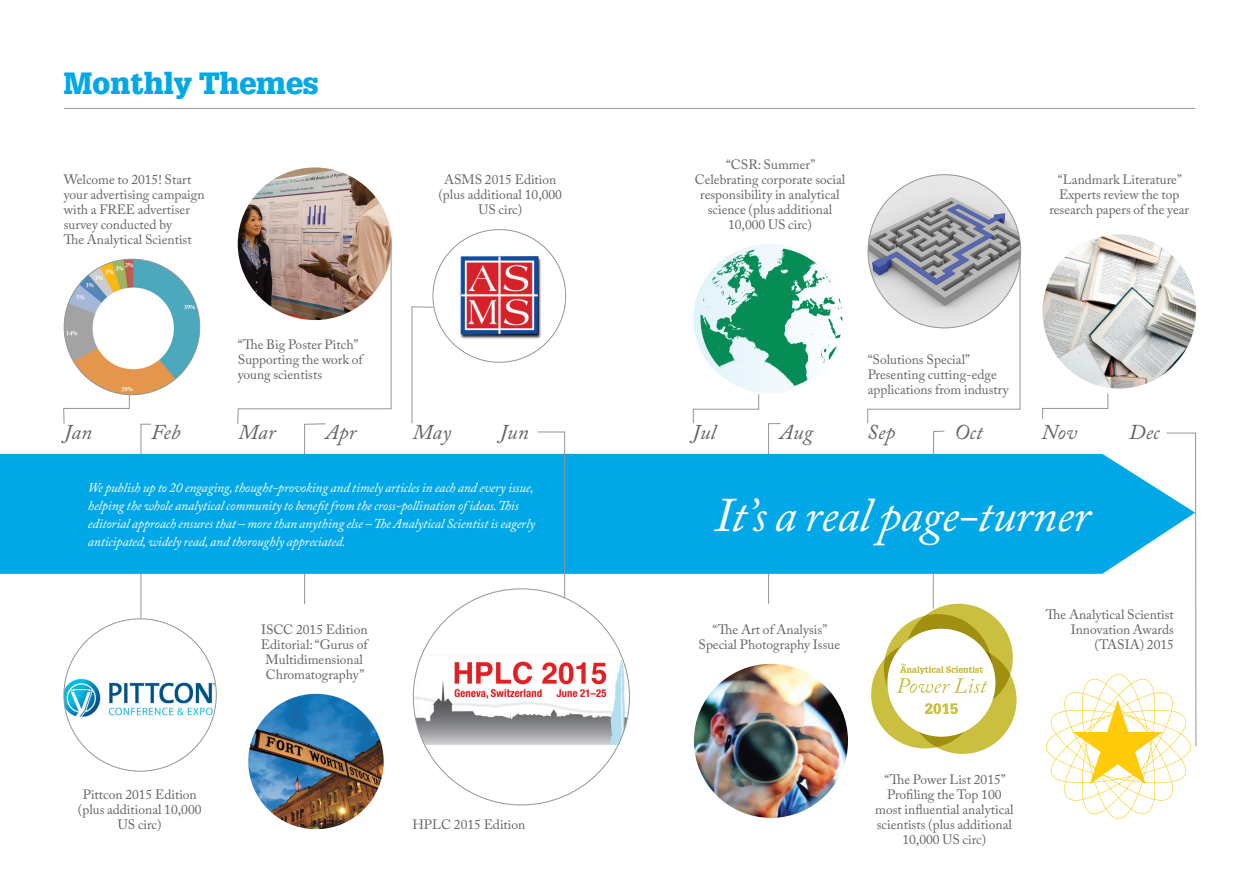
<style>
.page{position:relative;width:1259px;height:893px;background:#fff}
.page>*{position:absolute;margin:0;border:0;box-sizing:border-box;transform-origin:0 0}
.t1{font:italic 48px "Adobe Caslon Pro";letter-spacing:-.01em;color:#fff}
.t2{font:900 30px "Glypha LT Std";color:#00a8e7}
.t3{font:italic 21px "Adobe Caslon Pro";letter-spacing:.01em;color:#636366}
.t4{font:13.5px/15px "Adobe Caslon Pro";color:#636366;text-align:center}
.t5{font:italic 13.5px/18px "Adobe Caslon Pro";letter-spacing:-.01em;color:#fff}
</style>
<div class="page">
<svg style="left:932px;top:430px;width:13px;height:179px"></svg>
<svg style="left:768px;top:423px;width:13px;height:181px"></svg>
<svg style="left:140px;top:423px;width:12px;height:195px"></svg>
<div style="left:884px;top:614px;width:108px;height:108px;background:#cbbf40;border-radius:50%"></div>
<svg style="left:905px;top:604px;width:108px;height:108px;background:#bcae31"></svg>
<div style="left:871px;top:640px;width:108px;height:108px;background:#cbbf40;border-radius:50%"></div>
<svg style="left:908px;top:646px;width:108px;height:108px;background:#c1b437"></svg>
<div style="left:887px;top:629px;width:108px;height:108px;background:#fff;border-radius:50%"></div>
<img style="left:900px;top:664px;width:82px;height:11px">
<svg style="left:896px;top:678px;width:91px;height:15px"></svg>
<img style="left:1046px;top:692px;width:127px;height:126px">
<img style="left:694px;top:664px;width:154px;height:154px;border-radius:77px">
<hr style="left:64px;top:108px;width:1131px;height:1px;background:#939598">
<div style="left:0;top:454px;width:1072px;height:120px;background:#00a8e7"></div>
<img style="left:64px;top:259px;width:136px;height:136px;border-radius:68px">
<img style="left:238px;top:167px;width:154px;height:76px">
<img style="left:460px;top:256px;width:81px;height:83px">
<img style="left:693px;top:244px;width:150px;height:149px">
<svg style="left:63px;top:393px;width:67px;height:31px"></svg>
<svg style="left:237px;top:243px;width:155px;height:362px"></svg>
<svg style="left:411px;top:306px;width:23px;height:118px"></svg>
<img style="left:868px;top:175px;width:152px;height:153px;border-radius:75px">
<img style="left:1042px;top:234px;width:154px;height:154px;border-radius:77px">
<img style="left:64px;top:673px;width:151px;height:44px">
<img style="left:248px;top:694px;width:136px;height:135px;border-radius:68px">
<img style="left:413px;top:649px;width:216px;height:96px">
<svg style="left:537px;top:431px;width:28px;height:167px"></svg>
<svg style="left:1072px;top:432px;width:124px;height:352px"></svg>
<svg style="left:692px;top:394px;width:67px;height:30px"></svg>
<svg style="left:867px;top:251px;width:153px;height:173px"></svg>
<svg style="left:1042px;top:393px;width:66px;height:26px"></svg>
<svg style="left:925px;top:703px;width:33px;height:11px"></svg>
<h2 class="t2" style="left:64px;top:65px;width:256px">Monthly Themes</h2>
<p class="t4" style="left:64px;top:172px;width:142px;text-align:left">Welcome to 2015! Start your advertising campaign with a FREE advertiser survey conducted by<br>The Analytical Scientist</p>
<p class="t4" style="left:238px;top:337px;width:127px;text-align:left">“The Big Poster Pitch”<br>Supporting the work of young scientists</p>
<p class="t4" style="left:438px;top:172px;width:125px">ASMS 2015 Edition (plus additional 10,000<br>US circ)</p>
<p class="t4" style="left:694px;top:157px;width:152px">“CSR: Summer”<br>Celebrating corporate social responsibility in analytical science (plus additional<br>10,000 US circ)</p>
<p class="t4" style="left:1049px;top:172px;width:141px">“Landmark Literature”<br>Experts review the top research papers of the year</p>
<p class="t4" style="left:867px;top:352px;width:143px;text-align:left">“Solutions Special”<br>Presenting cutting-edge applications from industry</p>
<h3 class="t3" style="left:64px;top:419px;width:30px">Jan</h3>
<h3 class="t3" style="left:151px;top:419px;width:31px">Feb</h3>
<h3 class="t3" style="left:238px;top:419px;width:39px">Mar</h3>
<h3 class="t3" style="left:325px;top:419px;width:32px">Apr</h3>
<h3 class="t3" style="left:413px;top:419px;width:40px">May</h3>
<h3 class="t3" style="left:500px;top:419px;width:30px">Jun</h3>
<h3 class="t3" style="left:692px;top:419px;width:25px">Jul</h3>
<h3 class="t3" style="left:780px;top:419px;width:34px">Aug</h3>
<h3 class="t3" style="left:867px;top:419px;width:30px">Sep</h3>
<h3 class="t3" style="left:954px;top:419px;width:30px">Oct</h3>
<h3 class="t3" style="left:1042px;top:419px;width:37px">Nov</h3>
<h3 class="t3" style="left:1129px;top:419px;width:32px">Dec</h3>
<p class="t5" style="left:88px;top:478px;width:448px">We publish up to 20 engaging, thought-provoking and timely articles in each and every issue, helping the whole analytical community to benefit from the cross-pollination of ideas. This editorial approach ensures that – more than anything else – The Analytical Scientist is eagerly anticipated, widely read, and thoroughly appreciated.</p>
<p class="t4" style="left:78px;top:787px;width:125px">Pittcon 2015 Edition (plus additional 10,000<br>US circ)</p>
<p class="t4" style="left:261px;top:622px;width:108px">ISCC 2015 Edition<br>Editorial: “Gurus of<br>Multidimensional<br>Chromatography”</p>
<p class="t4" style="left:412px;top:817px;width:115px">HPLC 2015 Edition</p>
<h1 class="t1" style="left:714px;top:486px;width:377px">It’s a real page-turner</h1>
<p class="t4" style="left:698px;top:622px;width:143px">“The Art of Analysis”<br>Special Photography Issue</p>
<p class="t4" style="left:1046px;top:607px;width:129px;text-align:right">The Analytical Scientist<br>Innovation Awards (TASIA) 2015</p>
<p class="t4" style="left:875px;top:772px;width:140px">“The Power List 2015”<br>Profiling the Top 100 most influential analytical scientists (plus additional<br>10,000 US circ)</p>
</div>
